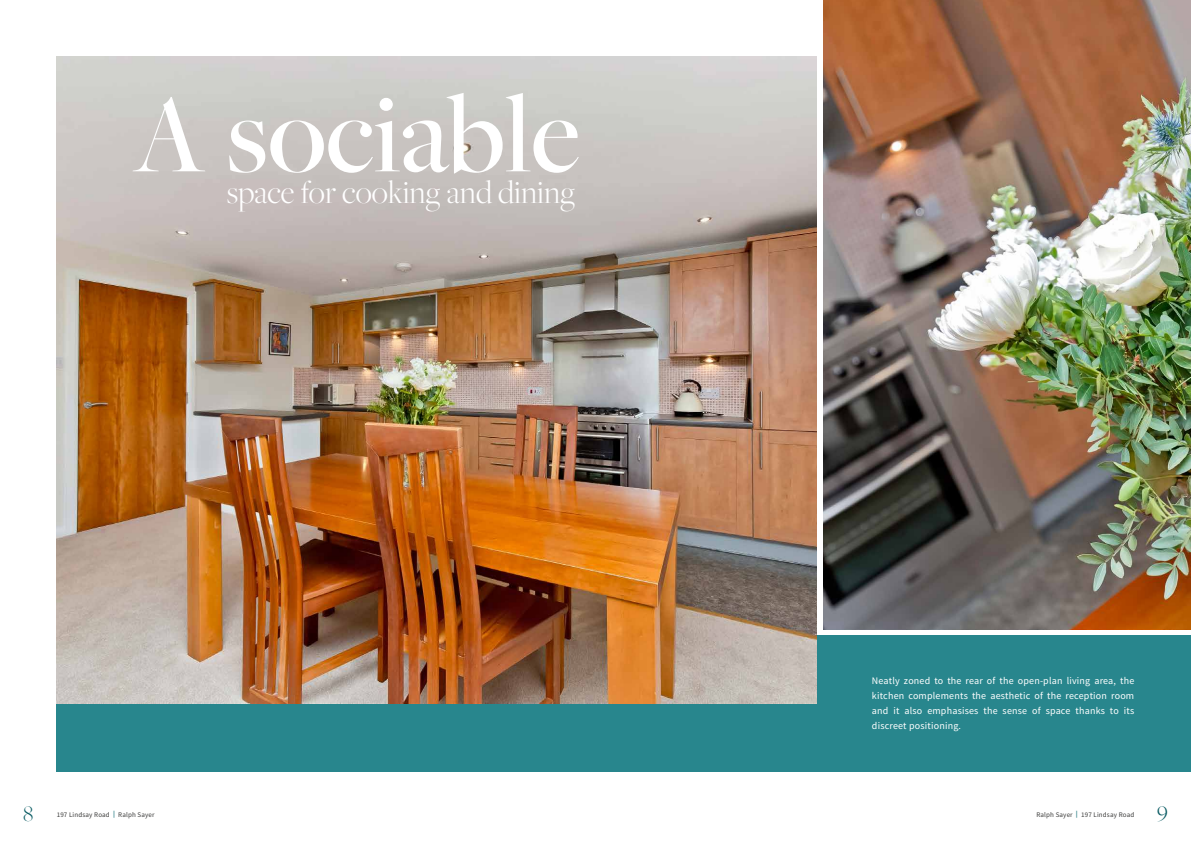
<style>
.page{position:relative;width:1191px;height:842px;background:#fff}
.page>*{position:absolute;margin:0;border:0;box-sizing:border-box;transform-origin:0 0}
.t1{font:500 116.4px "Freight Big Pro";color:#fff}
.t2{font:300 34px "Freight Big Pro";color:#fff}
.t3{font:300 23px "Freight Big Pro";color:#095b63}
.t4{font:10px/15px "Source Sans Pro";letter-spacing:.02em;color:#fff;text-align:justify}
.t5{font:7px "Source Sans Pro";letter-spacing:.02em;color:#3c3c3b}
.s1{font-weight:900;color:#499197}
</style>
<div class="page">
<div style="left:57px;top:635px;width:1134px;height:136px;background:#28868d"></div>
<img style="left:57px;top:57px;width:760px;height:646px">
<img style="left:823px;top:0;width:368px;height:629px">
<h1 class="t1" style="left:133px;top:58px;width:449px">A sociable</h1>
<h2 class="t2" style="left:227px;top:170px;width:350px">space for cooking and dining</h2>
<p class="t4" style="left:872px;top:673px;width:264px">Neatly zoned to the rear of the open-plan living area, the kitchen complements the aesthetic of the reception room and it also emphasises the sense of space thanks to its discreet positioning.</p>
<h3 class="t3" style="left:23px;top:798px;width:12px">8</h3>
<p class="t5" style="left:57px;top:810px;width:99px">197 Lindsay Road <span class="s1">|</span> Ralph Sayer</p>
<p class="t5" style="left:1036px;top:810px;width:99px">Ralph Sayer <span class="s1">|</span> 197 Lindsay Road</p>
<h3 class="t3" style="left:1157px;top:798px;width:12px">9</h3>
</div>
